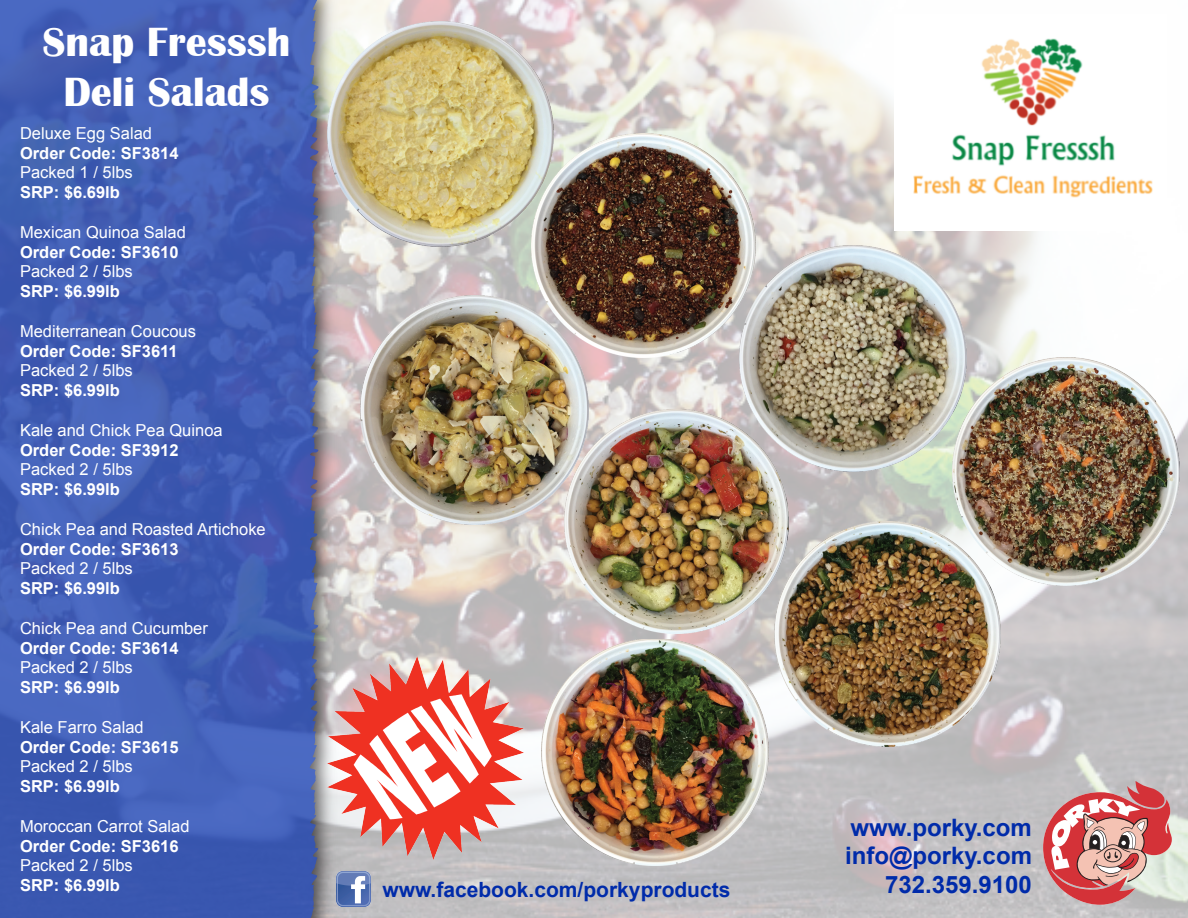
<style>
.page{position:relative;width:1188px;height:918px;background:#fff}
.page>*{position:absolute;margin:0;border:0;box-sizing:border-box;transform-origin:0 0}
.t1{font:700 42px/50.4px "Britannic";color:#fff;text-align:center}
.t2{font:700 24px/28.8px "Arial";color:#002baa}
.t3{font:700 21px "Arial";color:#002baa}
.t4{font:16.5px "Arial";color:#fff}
.t5{font:700 16.5px "Arial";color:#fff}
</style>
<div class="page">
<img style="left:347px;top:0;width:841px;height:918px">
<img style="left:319px;top:0;width:28px;height:918px">
<svg style="left:0;top:0;width:319px;height:918px;background:#425eb4"></svg>
<img style="left:336px;top:872px;width:34px;height:34px">
<img style="left:327px;top:657px;width:197px;height:203px">
<svg style="left:1043px;top:781px;width:129px;height:124px;background:#d1908f"></svg>
<img style="left:895px;top:15px;width:271px;height:215px">
<img style="left:531px;top:134px;width:225px;height:224px">
<img style="left:328px;top:21px;width:226px;height:226px">
<img style="left:740px;top:245px;width:226px;height:226px">
<img style="left:952px;top:357px;width:227px;height:228px">
<img style="left:360px;top:296px;width:229px;height:229px">
<img style="left:565px;top:410px;width:224px;height:223px">
<img style="left:775px;top:521px;width:225px;height:225px">
<img style="left:541px;top:639px;width:227px;height:226px">
<h1 class="t1" style="left:42px;top:17px;width:250px">Snap Fresssh<br>Deli Salads</h1>
<p class="t4" style="left:20px;top:122px;width:134px">Deluxe Egg Salad</p>
<p class="t5" style="left:20px;top:142px;width:160px">Order Code: SF3814</p>
<p class="t4" style="left:20px;top:162px;width:114px">Packed 1 / 5lbs</p>
<p class="t5" style="left:20px;top:182px;width:101px">SRP: $6.69lb</p>
<p class="t4" style="left:20px;top:221px;width:167px">Mexican Quinoa Salad</p>
<p class="t5" style="left:20px;top:241px;width:160px">Order Code: SF3610</p>
<p class="t4" style="left:20px;top:261px;width:114px">Packed 2 / 5lbs</p>
<p class="t5" style="left:20px;top:281px;width:101px">SRP: $6.99lb</p>
<p class="t4" style="left:20px;top:320px;width:178px">Mediterranean Coucous</p>
<p class="t5" style="left:20px;top:340px;width:159px">Order Code: SF3611</p>
<p class="t4" style="left:20px;top:360px;width:114px">Packed 2 / 5lbs</p>
<p class="t5" style="left:20px;top:380px;width:101px">SRP: $6.99lb</p>
<p class="t4" style="left:20px;top:419px;width:204px">Kale and Chick Pea Quinoa</p>
<p class="t5" style="left:20px;top:439px;width:160px">Order Code: SF3912</p>
<p class="t4" style="left:20px;top:459px;width:114px">Packed 2 / 5lbs</p>
<p class="t5" style="left:20px;top:479px;width:101px">SRP: $6.99lb</p>
<p class="t4" style="left:20px;top:518px;width:247px">Chick Pea and Roasted Artichoke</p>
<p class="t5" style="left:20px;top:538px;width:160px">Order Code: SF3613</p>
<p class="t4" style="left:20px;top:558px;width:114px">Packed 2 / 5lbs</p>
<p class="t5" style="left:20px;top:578px;width:101px">SRP: $6.99lb</p>
<p class="t4" style="left:20px;top:617px;width:189px">Chick Pea and Cucumber</p>
<p class="t5" style="left:20px;top:637px;width:160px">Order Code: SF3614</p>
<p class="t4" style="left:20px;top:657px;width:114px">Packed 2 / 5lbs</p>
<p class="t5" style="left:20px;top:677px;width:101px">SRP: $6.99lb</p>
<p class="t4" style="left:20px;top:716px;width:125px">Kale Farro Salad</p>
<p class="t5" style="left:20px;top:736px;width:160px">Order Code: SF3615</p>
<p class="t4" style="left:20px;top:756px;width:114px">Packed 2 / 5lbs</p>
<p class="t5" style="left:20px;top:776px;width:101px">SRP: $6.99lb</p>
<p class="t4" style="left:20px;top:815px;width:171px">Moroccan Carrot Salad</p>
<p class="t5" style="left:20px;top:835px;width:160px">Order Code: SF3616</p>
<p class="t4" style="left:20px;top:855px;width:114px">Packed 2 / 5lbs</p>
<p class="t5" style="left:20px;top:875px;width:101px">SRP: $6.99lb</p>
<h2 class="t2" style="left:845px;top:813px;width:188px">www.porky.com info@porky.com</h2>
<p class="t3" style="left:382px;top:876px;width:350px">www.facebook.com/porkyproducts</p>
<h2 class="t2" style="left:885px;top:871px;width:148px">732.359.9100</h2>
</div>
